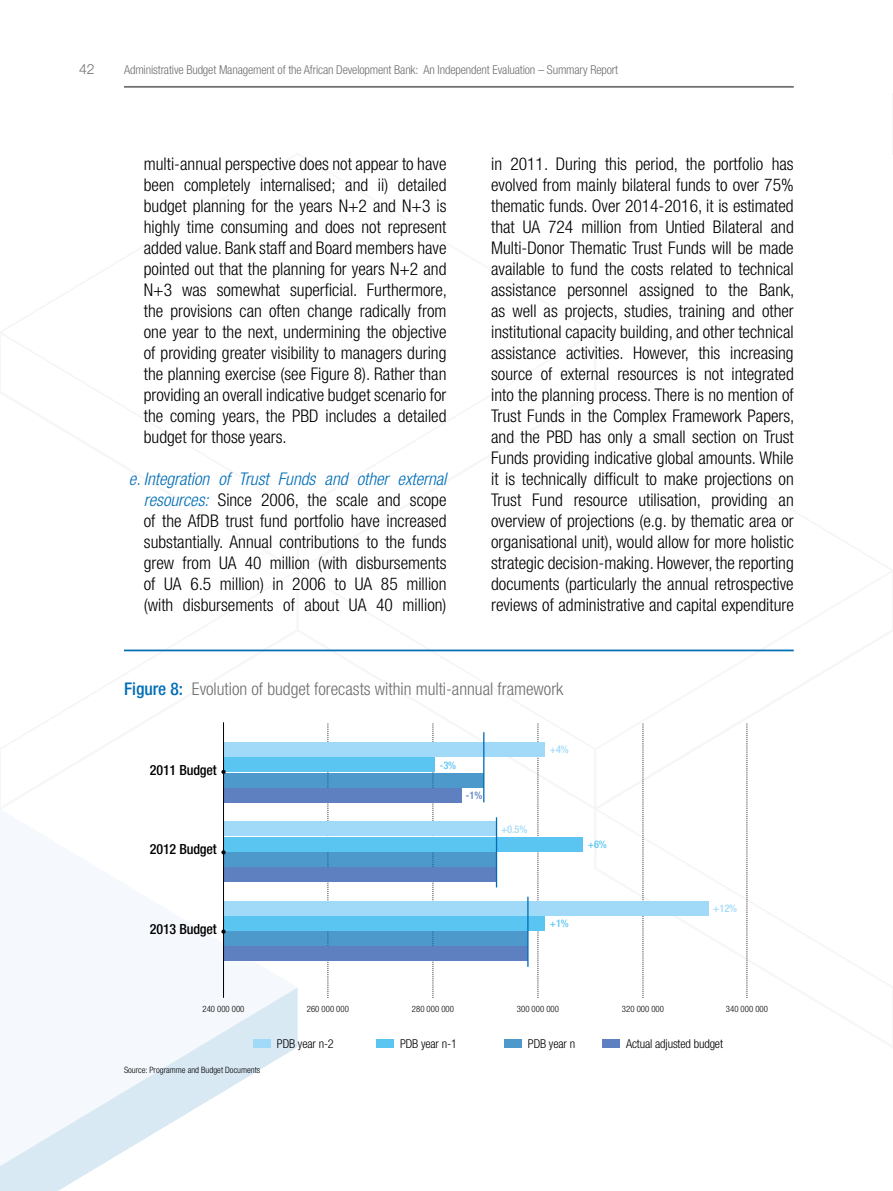
<style>
.page{position:relative;width:893px;height:1191px;background:#fff}
.page>*{position:absolute;margin:0;border:0;box-sizing:border-box;transform-origin:0 0}
.t1{font:300 condensed 17.5px/21px "Helvetica Neue LT Std";color:#000;text-align:justify}
.t2{font:300 condensed 17.5px "Helvetica Neue LT Std";color:#706f6f}
.t3{font:500 condensed 14px "Helvetica Neue LT Std";letter-spacing:-.01em;color:#000}
.t4{font:300 14px "Helvetica Neue LT Std";color:#706f6f}
.t5{font:300 condensed 12.25px "Helvetica Neue LT Std";letter-spacing:-.01em;color:#706f6f}
.t6{font:300 condensed 12.25px "Helvetica Neue LT Std";letter-spacing:-.01em;color:#000}
.t7{font:500 condensed 10.5px "Helvetica Neue LT Std";color:#a1daf8}
.t8{font:500 condensed 10.5px "Helvetica Neue LT Std";color:#5bc5f2}
.t9{font:500 condensed 10.5px "Helvetica Neue LT Std";color:#5e80c0}
.t10{font:300 condensed 8.75px "Helvetica Neue LT Std";color:#000}
.s1{font-style:italic;color:#006eb7}
.s2{font-weight:500;color:#006eb7}
</style>
<div class="page">
<svg style="left:593px;top:812px;width:155px;height:236px"></svg>
<svg style="left:597px;top:651px;width:197px;height:161px"></svg>
<svg style="left:300px;top:651px;width:297px;height:161px"></svg>
<svg style="left:124px;top:651px;width:176px;height:152px"></svg>
<svg style="left:0;top:809px;width:298px;height:178px;fill:#f5f8fc"></svg>
<svg style="left:1px;top:987px;width:297px;height:204px"></svg>
<svg style="left:0;top:1165px;width:1px;height:26px"></svg>
<hr style="left:124px;top:86px;width:670px;height:2px;background:#706f6f">
<hr style="left:124px;top:649px;width:670px;height:2px;background:#006eb7">
<svg style="left:747px;top:722px;width:1px;height:275px"></svg>
<svg style="left:643px;top:722px;width:1px;height:275px"></svg>
<svg style="left:538px;top:722px;width:1px;height:274px"></svg>
<svg style="left:433px;top:722px;width:1px;height:274px"></svg>
<svg style="left:328px;top:722px;width:1px;height:274px"></svg>
<div style="left:224px;top:742px;width:321px;height:14px;background:#a1daf8"></div>
<div style="left:224px;top:758px;width:211px;height:14px;background:#5bc5f2"></div>
<div style="left:224px;top:773px;width:260px;height:14px;background:#4d99cc"></div>
<div style="left:224px;top:788px;width:238px;height:14px;background:#5e80c0"></div>
<div style="left:224px;top:822px;width:272px;height:14px;background:#a1daf8"></div>
<div style="left:224px;top:837px;width:359px;height:14px;background:#5bc5f2"></div>
<div style="left:224px;top:852px;width:272px;height:14px;background:#4d99cc"></div>
<div style="left:224px;top:867px;width:272px;height:14px;background:#5e80c0"></div>
<div style="left:224px;top:901px;width:485px;height:14px;background:#a1daf8"></div>
<div style="left:224px;top:916px;width:321px;height:14px;background:#5bc5f2"></div>
<div style="left:224px;top:931px;width:304px;height:14px;background:#4d99cc"></div>
<div style="left:224px;top:947px;width:304px;height:14px;background:#5e80c0"></div>
<hr style="left:483px;top:732px;width:1px;height:70px;background:#006eb7">
<hr style="left:527px;top:896px;width:2px;height:70px;background:#006eb7">
<hr style="left:496px;top:817px;width:1px;height:70px;background:#006eb7">
<hr style="left:223px;top:722px;width:1px;height:275px;background:#000">
<div style="left:504px;top:1038px;width:18px;height:9px;background:#4d99cc"></div>
<div style="left:602px;top:1038px;width:18px;height:9px;background:#5e80c0"></div>
<div style="left:253px;top:1038px;width:18px;height:9px;background:#a1daf8"></div>
<div style="left:376px;top:1038px;width:18px;height:9px;background:#5bc5f2"></div>
<svg style="left:221px;top:769px;width:5px;height:5px"></svg>
<svg style="left:221px;top:850px;width:5px;height:4px"></svg>
<svg style="left:221px;top:929px;width:5px;height:4px"></svg>
<p class="t4" style="left:79px;top:61px;width:17px">42</p>
<p class="t5" style="left:124px;top:63px;width:496px">Administrative Budget Management of the African Development Bank: An Independent Evaluation – Summary Report</p>
<p class="t1" style="left:144px;top:153px;width:305px">multi-annual perspective does not appear to have been completely internalised; and ii) detailed budget planning for the years N+2 and N+3 is highly time consuming and does not represent added value. Bank staff and Board members have pointed out that the planning for years N+2 and N+3 was somewhat superficial. Furthermore, the provisions can often change radically from one year to the next, undermining the objective of providing greater visibility to managers during the planning exercise (see Figure 8). Rather than providing an overall indicative budget scenario for the coming years, the PBD includes a detailed budget for those years.</p>
<p class="t1" style="left:144px;top:468px;width:304px;text-indent:-15px"><span class="s1">e. Integration of Trust Funds and other external resources:</span> Since 2006, the scale and scope of the AfDB trust fund portfolio have increased substantially. Annual contributions to the funds grew from UA 40 million (with disbursements of UA 6.5 million) in 2006 to UA 85 million (with disbursements of about UA 40 million)</p>
<p class="t1" style="left:491px;top:153px;width:305px">in 2011. During this period, the portfolio has evolved from mainly bilateral funds to over 75% thematic funds. Over 2014-2016, it is estimated that UA 724 million from Untied Bilateral and Multi-Donor Thematic Trust Funds will be made available to fund the costs related to technical assistance personnel assigned to the Bank, as well as projects, studies, training and other institutional capacity building, and other technical assistance activities. However, this increasing source of external resources is not integrated into the planning process. There is no mention of Trust Funds in the Complex Framework Papers, and the PBD has only a small section on Trust Funds providing indicative global amounts. While it is technically difficult to make projections on Trust Fund resource utilisation, providing an overview of projections (e.g. by thematic area or organisational unit), would allow for more holistic strategic decision-making. However, the reporting documents (particularly the annual retrospective reviews of administrative and capital expenditure</p>
<p class="t2" style="left:124px;top:678px;width:441px"><span class="s2">Figure 8:</span> Evolution of budget forecasts within multi-annual framework</p>
<p class="t7" style="left:550px;top:743px;width:21px">+4%</p>
<p class="t3" style="left:150px;top:762px;width:68px">2011 Budget</p>
<p class="t8" style="left:440px;top:758px;width:18px">-3%</p>
<p class="t9" style="left:466px;top:789px;width:18px">-1%</p>
<p class="t7" style="left:501px;top:822px;width:28px">+0.5%</p>
<p class="t3" style="left:150px;top:841px;width:68px">2012 Budget</p>
<p class="t8" style="left:588px;top:838px;width:21px">+6%</p>
<p class="t7" style="left:713px;top:902px;width:26px">+12%</p>
<p class="t3" style="left:150px;top:920px;width:68px">2013 Budget</p>
<p class="t8" style="left:550px;top:917px;width:21px">+1%</p>
<p class="t10" style="left:203px;top:1003px;width:43px">240 000 000</p>
<p class="t10" style="left:307px;top:1003px;width:43px">260 000 000</p>
<p class="t10" style="left:412px;top:1003px;width:44px">280 000 000</p>
<p class="t10" style="left:517px;top:1003px;width:43px">300 000 000</p>
<p class="t10" style="left:622px;top:1003px;width:43px">320 000 000</p>
<p class="t10" style="left:726px;top:1003px;width:43px">340 000 000</p>
<p class="t10" style="left:124px;top:1065px;width:138px">Source: Programme and Budget Documents</p>
<p class="t6" style="left:277px;top:1036px;width:58px">PDB year n-2</p>
<p class="t6" style="left:400px;top:1036px;width:58px">PDB year n-1</p>
<p class="t6" style="left:528px;top:1036px;width:49px">PDB year n</p>
<p class="t6" style="left:626px;top:1036px;width:98px">Actual adjusted budget</p>
</div>
